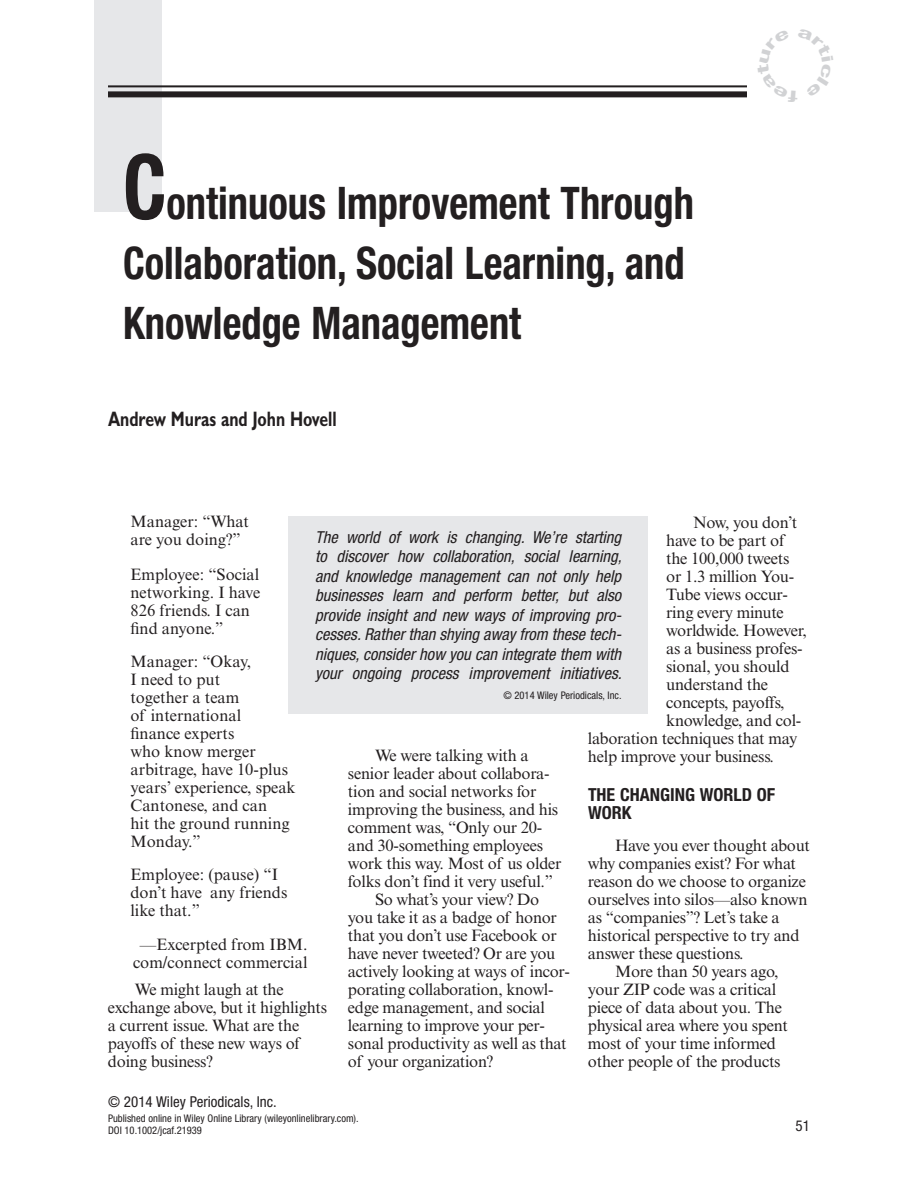
<style>
.page{position:relative;width:918px;height:1188px;background:#fff}
.page>*{position:absolute;margin:0;border:0;box-sizing:border-box;transform-origin:0 0}
.t1{font:700 condensed 45px/60px "Helvetica Neue LT Std";color:#231f20;scale:.9 1}
.t2{font:700 21px "Gill Sans Std";color:#231f20;scale:.75 1}
.t3{font:700 condensed 18px/18px "Helvetica Neue LT Std";color:#231f20}
.t4{font:16.5px/18px "Times New Roman MT Std";letter-spacing:-.015em;color:#231f20}
.t5{font:italic condensed 16.5px/19.5px "Helvetica Neue LT Std";letter-spacing:.005em;color:#231f20;text-align:justify}
.t6{font:condensed 15px "Helvetica Neue LT Std";color:#231f20}
.t7{font:condensed 10.5px/12px "Helvetica Neue LT Std";color:#231f20}
.s1{font-size:90px}
</style>
<div class="page">
<div style="left:95px;top:0;width:67px;height:212px;background:#e6e7e9"></div>
<hr style="left:108px;top:85px;width:639px;height:2px;background:#231f20">
<div style="left:108px;top:91px;width:639px;height:6px;background:#231f20"></div>
<div style="left:288px;top:516px;width:360px;height:198px;background:#e6e7e9"></div>
<h1 class="t1" style="left:123px;top:177px;width:636px"><span class="s1">C</span>ontinuous Improvement Through<br>Collaboration, Social Learning, and<br>Knowledge Management</h1>
<p class="t2" style="left:108px;top:411px;width:307px">Andrew Muras and John Hovell</p>
<p class="t4" style="left:130px;top:514px;width:120px">Manager: “What are you doing?”</p>
<p class="t4" style="left:130px;top:567px;width:131px">Employee: “Social networking. I have<br>826 friends. I can find anyone.”</p>
<p class="t4" style="left:130px;top:654px;width:167px">Manager: “Okay,<br>I need to put<br>together a team<br>of international<br>finance experts<br>who know merger arbitrage, have 10-plus years’ experience, speak<br>Cantonese, and can<br>hit the ground running<br>Monday.”</p>
<p class="t4" style="left:130px;top:867px;width:158px">Employee: (pause) “I don’t have any friends like that.”</p>
<p class="t4" style="left:133px;top:937px;width:176px;text-align:center">—Excerpted from IBM. com/connect commercial</p>
<p class="t4" style="left:108px;top:982px;width:221px;text-indent:27px">We might laugh at the exchange above, but it highlights a current issue. What are the payoffs of these new ways of doing business?</p>
<p class="t4" style="left:693px;top:515px;width:105px">Now, you don’t</p>
<p class="t4" style="left:666px;top:533px;width:120px">have to be part of</p>
<p class="t4" style="left:666px;top:551px;width:125px">the 100,000 tweets</p>
<p class="t4" style="left:666px;top:569px;width:130px">or 1.3 million You-</p>
<p class="t4" style="left:666px;top:587px;width:123px">Tube views occur-</p>
<p class="t4" style="left:666px;top:605px;width:119px">ring every minute</p>
<p class="t4" style="left:666px;top:623px;width:142px">worldwide. However,</p>
<p class="t4" style="left:666px;top:641px;width:138px">as a business profes-</p>
<p class="t4" style="left:666px;top:659px;width:125px">sional, you should</p>
<p class="t4" style="left:666px;top:677px;width:103px">understand the</p>
<p class="t4" style="left:666px;top:695px;width:120px">concepts, payoffs,</p>
<p class="t4" style="left:666px;top:713px;width:137px">knowledge, and col-</p>
<p class="t4" style="left:588px;top:731px;width:211px">laboration techniques that may</p>
<p class="t4" style="left:588px;top:749px;width:187px">help improve your business.</p>
<p class="t3" style="left:588px;top:787px;width:189px">THE CHANGING WORLD OF<br>WORK</p>
<p class="t4" style="left:615px;top:838px;width:197px">Have you ever thought about</p>
<p class="t4" style="left:588px;top:856px;width:209px">why companies exist? For what</p>
<p class="t4" style="left:588px;top:874px;width:219px">reason do we choose to organize</p>
<p class="t4" style="left:588px;top:892px;width:221px">ourselves into silos—also known</p>
<p class="t4" style="left:588px;top:910px;width:193px">as “companies”? Let’s take a</p>
<p class="t4" style="left:588px;top:928px;width:213px">historical perspective to try and</p>
<p class="t4" style="left:588px;top:946px;width:157px">answer these questions.</p>
<p class="t4" style="left:615px;top:964px;width:165px">More than 50 years ago,</p>
<p class="t4" style="left:588px;top:982px;width:190px">your ZIP code was a critical</p>
<p class="t4" style="left:588px;top:1000px;width:195px">piece of data about you. The</p>
<p class="t4" style="left:588px;top:1018px;width:202px">physical area where you spent</p>
<p class="t4" style="left:588px;top:1036px;width:190px">most of your time informed</p>
<p class="t4" style="left:588px;top:1054px;width:194px">other people of the products</p>
<p class="t5" style="left:315px;top:528px;width:308px">The world of work is changing. We’re starting to discover how collaboration, social learning, and knowledge management can not only help businesses learn and perform better, but also provide insight and new ways of improving pro&shy;cesses. Rather than shying away from these tech&shy;niques, consider how you can integrate them with your ongoing process improvement initiatives.</p>
<p class="t7" style="left:503px;top:690px;width:120px">© 2014 Wiley Periodicals, Inc.</p>
<p class="t4" style="left:375px;top:748px;width:155px">We were talking with a</p>
<p class="t4" style="left:348px;top:766px;width:203px">senior leader about collabora-</p>
<p class="t4" style="left:348px;top:784px;width:190px">tion and social networks for</p>
<p class="t4" style="left:348px;top:802px;width:212px">improving the business, and his</p>
<p class="t4" style="left:348px;top:820px;width:196px">comment was, “Only our 20-</p>
<p class="t4" style="left:348px;top:838px;width:197px">and 30-something employees</p>
<p class="t4" style="left:348px;top:856px;width:215px">work this way. Most of us older</p>
<p class="t4" style="left:348px;top:874px;width:207px">folks don’t find it very useful.”</p>
<p class="t4" style="left:375px;top:892px;width:166px">So what’s your view? Do</p>
<p class="t4" style="left:348px;top:910px;width:210px">you take it as a badge of honor</p>
<p class="t4" style="left:348px;top:928px;width:210px">that you don’t use Facebook or</p>
<p class="t4" style="left:348px;top:946px;width:209px">have never tweeted? Or are you</p>
<p class="t4" style="left:348px;top:964px;width:223px">actively looking at ways of incor-</p>
<p class="t4" style="left:348px;top:982px;width:207px">porating collaboration, knowl-</p>
<p class="t4" style="left:348px;top:1000px;width:198px">edge management, and social</p>
<p class="t4" style="left:348px;top:1018px;width:198px">learning to improve your per-</p>
<p class="t4" style="left:348px;top:1036px;width:220px">sonal productivity as well as that</p>
<p class="t4" style="left:348px;top:1054px;width:147px">of your organization?</p>
<p class="t6" style="left:108px;top:1096px;width:170px">© 2014 Wiley Periodicals, Inc.</p>
<p class="t7" style="left:108px;top:1113px;width:252px">Published online in Wiley Online Library (wileyonlinelibrary.com).<br>DOI 10.1002/jcaf.21939</p>
<p class="t6" style="left:796px;top:1120px;width:16px">51</p>
</div>
